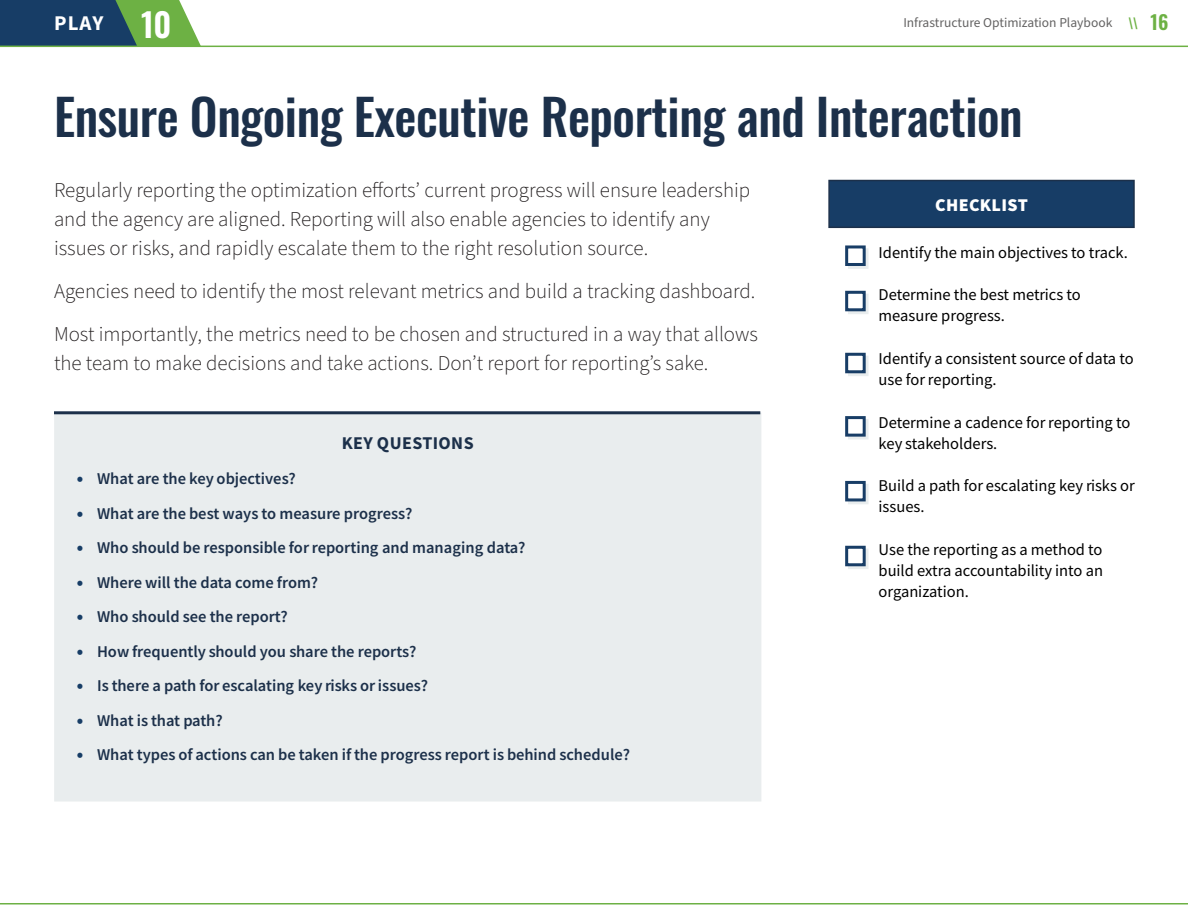
<style>
.page{position:relative;width:1188px;height:918px;background:#fff}
.page>*{position:absolute;margin:0;border:0;box-sizing:border-box;transform-origin:0 0}
.t1{font:49.5px "Oswald";letter-spacing:-.01em;color:#1c304a}
.t2{font:600 33px "Oswald";color:#fff}
.body_text_main{font:300 21px/29.2px "Source Sans Pro";color:#231f20}
.t3{font:21px "Source Sans Variable";color:#fff}
.t4{font:18px "Source Sans Variable";letter-spacing:.06em;color:#1c304a}
.t5{font:900 18px "Source Sans Pro";letter-spacing:.02em;color:#fff}
.t6{font:16.5px "Source Sans Variable";letter-spacing:.03em;color:#1c304a}
.checklist_text{font:16.5px/21px "Source Sans Variable";letter-spacing:.02em;color:#000}
.t7{font:13.5px "Source Sans Pro";color:#646363}
.s1{font-weight:700;color:#6db144}
.s2{font-family:"Oswald";font-weight:600;font-size:19.5px;color:#6db144}
.s3{font-family:"Source Sans Pro";font-weight:900;font-size:18px;color:#173d66}
</style>
<div class="page">
<svg style="left:0;top:0;width:201px;height:46px;background:#3f6d63"></svg>
<hr style="left:0;top:46px;width:1188px;height:1px;background:#6db144">
<hr style="left:0;top:903px;width:1188px;height:1px;background:#6db144">
<div style="left:54px;top:413px;width:707px;height:389px;background:#e9edee;border:2px solid #e9edee"></div>
<hr style="left:54px;top:411px;width:706px;height:3px;background:#1c304a">
<div style="left:828px;top:180px;width:307px;height:48px;background:#173d66;border:2px solid #1c304a"></div>
<div style="left:848px;top:248px;width:20px;height:21px;background:#e9edee"></div>
<div style="left:845px;top:245px;width:21px;height:21px;background:#fff;border:3px solid #183d66"></div>
<svg style="left:848px;top:294px;width:20px;height:20px"></svg>
<div style="left:845px;top:291px;width:21px;height:20px;background:#fff;border:3px solid #183d66"></div>
<svg style="left:848px;top:356px;width:20px;height:20px"></svg>
<div style="left:845px;top:353px;width:21px;height:20px;background:#fff;border:3px solid #183d66"></div>
<div style="left:848px;top:419px;width:20px;height:20px;background:#e9edee"></div>
<div style="left:845px;top:416px;width:21px;height:21px;background:#fff;border:3px solid #183d66"></div>
<svg style="left:848px;top:484px;width:20px;height:20px"></svg>
<div style="left:845px;top:481px;width:21px;height:20px;background:#fff;border:3px solid #183d66"></div>
<svg style="left:848px;top:549px;width:20px;height:20px"></svg>
<div style="left:845px;top:546px;width:21px;height:20px;background:#fff;border:3px solid #183d66"></div>
<p class="t2" style="left:141px;top:8px;width:32px">10</p>
<p class="t3" style="left:54px;top:10px;width:49px">PLAY</p>
<p class="t7" style="left:903px;top:14px;width:267px">Infrastructure Optimization Playbook <span class="s1">\\</span> <span class="s2">16</span></p>
<p class="t1" style="left:54px;top:72px;width:970px">Ensure Ongoing Executive Reporting and Interaction</p>
<p class="body_text_main" style="left:54px;top:176px;width:698px">Regularly reporting the optimization efforts’ current progress will ensure leadership and the agency are aligned. Reporting will also enable agencies to identify any issues or risks, and rapidly escalate them to the right resolution source.</p>
<p class="body_text_main" style="left:54px;top:277px;width:703px">Agencies need to identify the most relevant metrics and build a tracking dashboard.</p>
<p class="body_text_main" style="left:54px;top:320px;width:706px">Most importantly, the metrics need to be chosen and structured in a way that allows the team to make decisions and take actions. Don’t report for reporting’s sake.</p>
<p class="t5" style="left:935px;top:192px;width:94px">CHECKLIST</p>
<p class="checklist_text" style="left:879px;top:242px;width:250px">Identify the main objectives to track.</p>
<p class="checklist_text" style="left:879px;top:285px;width:204px">Determine the best metrics to measure progress.</p>
<p class="checklist_text" style="left:879px;top:348px;width:257px">Identify a consistent source of data to use for reporting.</p>
<p class="checklist_text" style="left:879px;top:412px;width:253px">Determine a cadence for reporting to key stakeholders.</p>
<p class="checklist_text" style="left:879px;top:475px;width:257px">Build a path for escalating key risks or issues.</p>
<p class="checklist_text" style="left:879px;top:539px;width:226px;text-align:justify">Use the reporting as a method to build extra accountability into an organization.</p>
<p class="t4" style="left:342px;top:432px;width:133px">KEY QUESTIONS</p>
<p class="t6" style="left:77px;top:469px;width:220px"><span class="s3">•</span> What are the key objectives?</p>
<p class="t6" style="left:77px;top:503px;width:336px"><span class="s3">•</span> What are the best ways to measure progress?</p>
<p class="t6" style="left:77px;top:538px;width:449px"><span class="s3">•</span> Who should be responsible for reporting and managing data?</p>
<p class="t6" style="left:77px;top:572px;width:242px"><span class="s3">•</span> Where will the data come from?</p>
<p class="t6" style="left:77px;top:607px;width:212px"><span class="s3">•</span> Who should see the report?</p>
<p class="t6" style="left:77px;top:641px;width:340px"><span class="s3">•</span> How frequently should you share the reports?</p>
<p class="t6" style="left:77px;top:676px;width:352px"><span class="s3">•</span> Is there a path for escalating key risks or issues?</p>
<p class="t6" style="left:77px;top:710px;width:147px"><span class="s3">•</span> What is that path?</p>
<p class="t6" style="left:77px;top:745px;width:554px"><span class="s3">•</span> What types of actions can be taken if the progress report is behind schedule?</p>
</div>
